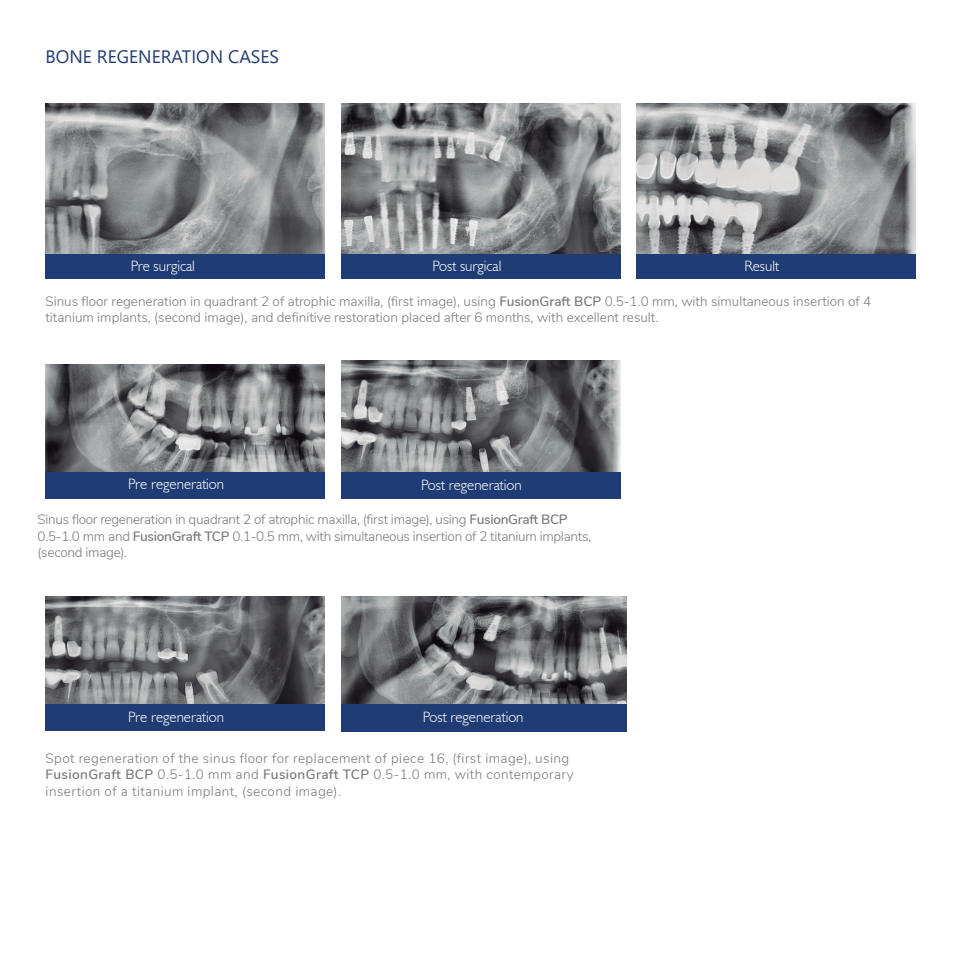
<style>
.page{position:relative;width:970px;height:970px;background:#fff}
.page>*{position:absolute;margin:0;border:0;box-sizing:border-box;transform-origin:0 0}
.subtitulo{font:18px "Segoe UI";color:#203c74}
.t1{font:300 15px "Humanist 521 BT";color:#fff}
.parrafo-nunito_-_unacolumna{font:300 13.5px/16.2px "Nunito";color:#787a7d}
.parrafo-nunito_-_unacolumna-2{font:300 13.5px/16.2px "Nunito";letter-spacing:.03em;color:#787a7d}
.parrafo-nunito_-_unacolumna-3{font:300 13.5px/16.2px "Nunito";letter-spacing:-.02em;color:#787a7d}
.s1{font-weight:600}
</style>
<div class="page">
<img style="left:45px;top:104px;width:280px;height:151px">
<img style="left:341px;top:104px;width:279px;height:151px">
<img style="left:45px;top:364px;width:280px;height:108px">
<img style="left:45px;top:596px;width:280px;height:108px">
<img style="left:341px;top:596px;width:285px;height:108px">
<img style="left:341px;top:360px;width:279px;height:112px">
<img style="left:636px;top:104px;width:279px;height:150px">
<div style="left:46px;top:254px;width:279px;height:24px;background:#203c74"></div>
<div style="left:341px;top:255px;width:279px;height:24px;background:#203c74"></div>
<div style="left:636px;top:254px;width:279px;height:24px;background:#203c74"></div>
<div style="left:341px;top:472px;width:279px;height:26px;background:#203c74"></div>
<div style="left:341px;top:704px;width:285px;height:27px;background:#203c74"></div>
<div style="left:45px;top:472px;width:280px;height:26px;background:#203c74"></div>
<div style="left:45px;top:704px;width:280px;height:27px;background:#203c74"></div>
<p class="subtitulo" style="left:45px;top:39px;width:235px">BONE REGENERATION CASES</p>
<p class="t1" style="left:131px;top:256px;width:66px">Pre surgical</p>
<p class="t1" style="left:432px;top:257px;width:70px">Post surgical</p>
<p class="t1" style="left:744px;top:257px;width:36px">Result</p>
<p class="parrafo-nunito_-_unacolumna" style="left:45px;top:292px;width:827px">Sinus floor regeneration in quadrant 2 of atrophic maxilla, (first image), using <span class="s1">FusionGraft BCP</span> 0.5-1.0 mm, with simultaneous insertion of 4 titanium implants, (second image), and definitive restoration placed after 6 months, with excellent result.</p>
<p class="t1" style="left:128px;top:475px;width:97px">Pre regeneration</p>
<p class="t1" style="left:421px;top:475px;width:102px">Post regeneration</p>
<p class="parrafo-nunito_-_unacolumna-3" style="left:38px;top:511px;width:555px">Sinus floor regeneration in quadrant 2 of atrophic maxilla, (first image), using <span class="s1">FusionGraft BCP<br></span>0.5-1.0 mm and <span class="s1">FusionGraft TCP</span> 0.1-0.5 mm, with simultaneous insertion of 2 titanium implants, (second image).</p>
<p class="t1" style="left:423px;top:707px;width:102px">Post regeneration</p>
<p class="parrafo-nunito_-_unacolumna-2" style="left:46px;top:749px;width:529px">Spot regeneration of the sinus floor for replacement of piece 16, (first image), using<br><span class="s1">FusionGraft BCP</span> 0.5-1.0 mm and <span class="s1">FusionGraft TCP</span> 0.5-1.0 mm, with contemporary insertion of a titanium implant, (second image).</p>
<p class="t1" style="left:128px;top:708px;width:97px">Pre regeneration</p>
</div>
